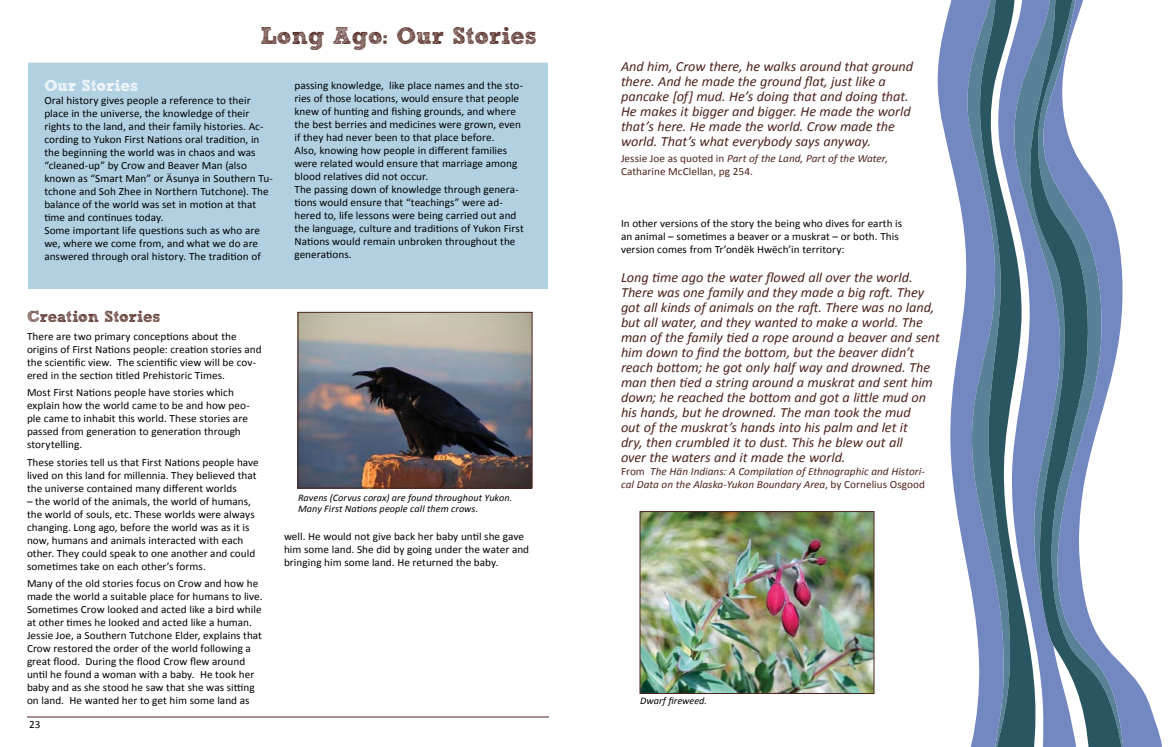
<style>
.page{position:relative;width:1170px;height:747px;background:#fff}
.page>*{position:absolute;margin:0;border:0;box-sizing:border-box;transform-origin:0 0}
.t1{font:24px "Sketch Rockwell";color:#4e231c}
.t2{font:16px "Sketch Rockwell";color:#4e231c}
.t3{font:16px "Sketch Rockwell";color:#fff}
.t4{font:italic 14px/15px "Calibri";letter-spacing:-.005em;color:#4e231c}
.t5{font:11px/13px "Calibri";letter-spacing:.005em;color:#000}
.t6{font:italic 11px/13.2px "Calibri";letter-spacing:.005em;color:#4e231c}
.t7{font:11px/13px "Calibri";letter-spacing:.005em;color:#4e231c}
.t8{font:italic 10px/11px "Calibri";letter-spacing:.005em;color:#000}
.s1{font-style:italic}
.s2{font-style:normal}
</style>
<div class="page">
<svg style="left:937px;top:0;width:29px;height:561px"></svg>
<svg style="left:966px;top:0;width:12px;height:747px"></svg>
<svg style="left:1123px;top:665px;width:39px;height:82px;fill:#7388c1"></svg>
<svg style="left:1046px;top:0;width:77px;height:747px"></svg>
<svg style="left:978px;top:0;width:68px;height:747px;background:#6a87a5"></svg>
<div style="left:28px;top:62px;width:520px;height:228px;background:#b1d1e2"></div>
<div style="left:27px;top:62px;width:522px;height:228px;border:1px solid #fff"></div>
<img style="left:642px;top:513px;width:230px;height:179px">
<div style="left:640px;top:511px;width:234px;height:183px;border:1px solid #4e231c"></div>
<img style="left:299px;top:314px;width:232px;height:173px">
<div style="left:297px;top:312px;width:236px;height:177px;border:1px solid #4e231c"></div>
<hr style="left:27px;top:717px;width:522px;height:1px;background:#4e231c">
<h1 class="t1" style="left:260px;top:23px;width:278px">Long Ago: Our Stories</h1>
<h2 class="t3" style="left:44px;top:77px;width:95px">Our Stories</h2>
<p class="t5" style="left:44px;top:94px;width:230px">Oral history gives people a reference to their place in the universe, the knowledge of their rights to the land, and their family histories. Ac&shy;cording to Yukon First Nations oral tradition, in the beginning the world was in chaos and was “cleaned-up” by Crow and Beaver Man (also known as “Smart Man” or Äsunya in Southern Tu&shy;tchone and Soh Zhee in Northern Tutchone). The balance of the world was set in motion at that time and continues today.<br>Some important life questions such as who are we, where we come from, and what we do are answered through oral history. The tradition of</p>
<p class="t5" style="left:294px;top:78px;width:231px">passing knowledge, like place names and the sto&shy;ries of those locations, would ensure that people knew of hunting and fishing grounds, and where the best berries and medicines were grown, even if they had never been to that place before.<br>Also, knowing how people in different families were related would ensure that marriage among blood relatives did not occur.<br>The passing down of knowledge through genera&shy;tions would ensure that “teachings” were ad&shy;hered to, life lessons were being carried out and the language, culture and traditions of Yukon First Nations would remain unbroken throughout the generations.</p>
<h2 class="t2" style="left:27px;top:308px;width:135px">Creation Stories</h2>
<p class="t5" style="left:27px;top:329px;width:236px">There are two primary conceptions about the origins of First Nations people: creation stories and the scientific view. The scientific view will be cov&shy;ered in the section titled Prehistoric Times.</p>
<p class="t5" style="left:27px;top:385px;width:224px">Most First Nations people have stories which explain how the world came to be and how peo&shy;ple came to inhabit this world. These stories are passed from generation to generation through storytelling.</p>
<p class="t5" style="left:27px;top:455px;width:233px">These stories tell us that First Nations people have lived on this land for millennia. They believed that the universe contained many different worlds</p>
<p class="t5" style="left:27px;top:494px;width:230px">– the world of the animals, the world of humans, the world of souls, etc. These worlds were always changing. Long ago, before the world was as it is now, humans and animals interacted with each other. They could speak to one another and could sometimes take on each other’s forms.</p>
<p class="t5" style="left:27px;top:576px;width:237px">Many of the old stories focus on Crow and how he made the world a suitable place for humans to live.<br>Sometimes Crow looked and acted like a bird while at other times he looked and acted like a human.<br>Jessie Joe, a Southern Tutchone Elder, explains that Crow restored the order of the world following a great flood. During the flood Crow flew around until he found a woman with a baby. He took her baby and as she stood he saw that she was sitting on land. He wanted her to get him some land as</p>
<p class="t5" style="left:29px;top:718px;width:13px">23</p>
<p class="t8" style="left:298px;top:491px;width:216px">Ravens (Corvus corax) are found throughout Yukon.<br>Many First Nations people call them crows.</p>
<p class="t5" style="left:284px;top:530px;width:247px">well. He would not give back her baby until she gave him some land. She did by going under the water and bringing him some land. He returned the baby.</p>
<p class="t4" style="left:621px;top:58px;width:294px">And him, Crow there, he walks around that ground there. And he made the ground flat, just like a pancake [of] mud. He’s doing that and doing that.<br>He makes it bigger and bigger. He made the world that’s here. He made the world. Crow made the world. That’s what everybody says anyway.</p>
<p class="t7" style="left:621px;top:151px;width:268px">Jessie Joe as quoted in <span class="s1">Part of the Land, Part of the Water</span>,<br>Catharine McClellan, pg 254.</p>
<p class="t5" style="left:621px;top:216px;width:283px">In other versions of the story the being who dives for earth is an animal – sometimes a beaver or a muskrat – or both. This version comes from Tr’ondëk Hwëch’in territory:</p>
<p class="t4" style="left:621px;top:269px;width:320px">Long time ago the water flowed all over the world.<br>There was one family and they made a big raft. They got all kinds of animals on the raft. There was no land, but all water, and they wanted to make a world. The man of the family tied a rope around a beaver and sent him down to find the bottom, but the beaver didn’t reach bottom; he got only half way and drowned. The man then tied a string around a muskrat and sent him down; he reached the bottom and got a little mud on his hands, but he drowned. The man took the mud<br>out of the muskrat’s hands into his palm and let it<br>dry, then crumbled it to dust. This he blew out all<br>over the waters and it made the world.</p>
<p class="t6" style="left:621px;top:464px;width:306px"><span class="s2">From</span> The Hän Indians: A Compilation of Ethnographic and Histori&shy;cal Data on the Alaska-Yukon Boundary Area<span class="s2">, by Cornelius Osgood</span></p>
<p class="t8" style="left:640px;top:695px;width:69px">Dwarf fireweed.</p>
</div>
